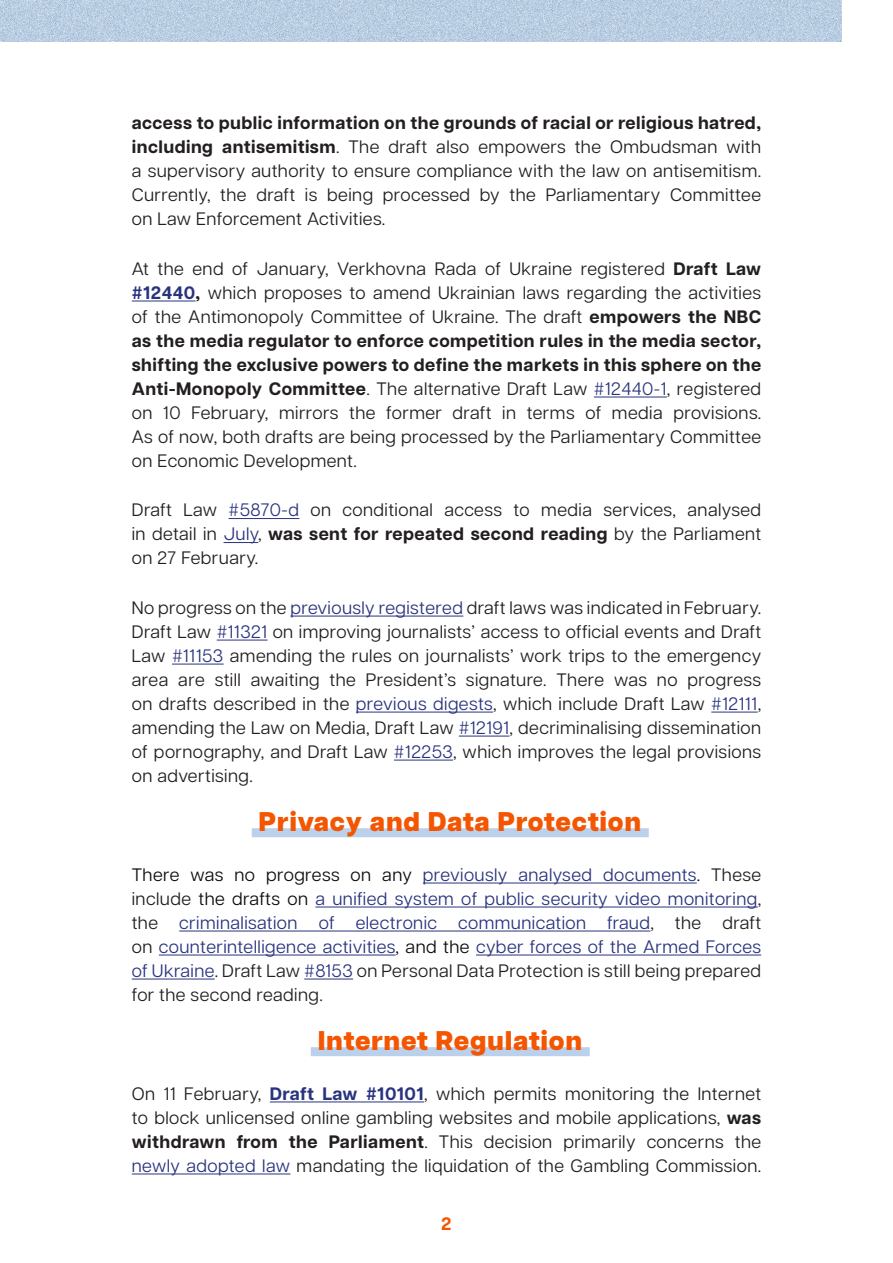
<style>
.page{position:relative;width:893px;height:1263px;background:#fff}
.page>*{position:absolute;margin:0;border:0;box-sizing:border-box;transform-origin:0 0}
.t1{font:800 27px "Articulat CF";letter-spacing:.025em;color:#f45500}
.t2{font:18px/24px "Articulat CF";letter-spacing:.025em;color:#231f20;text-align:justify}
.t3{font:18px/24px "Articulat CF";letter-spacing:.025em;color:#2a347e;text-align:justify}
.t4{font:700 18px "Articulat CF";color:#f45500}
.s1{font-weight:700}
.s2{font-weight:700;color:#2a347e}
.s3{color:#2a347e}
.s4{color:#0d0d0d}
.s5{color:#231f20}
</style>
<div class="page">
<img style="left:0;top:0;width:841px;height:41px">
<hr style="left:132px;top:301px;width:63px;height:1px;background:#2a347e">
<hr style="left:594px;top:397px;width:73px;height:1px;background:#2a347e">
<hr style="left:229px;top:518px;width:70px;height:1px;background:#2a347e">
<hr style="left:223px;top:542px;width:35px;height:1px;background:#2a347e">
<hr style="left:290px;top:616px;width:173px;height:1px;background:#2a347e">
<hr style="left:217px;top:640px;width:51px;height:1px;background:#2a347e">
<hr style="left:172px;top:664px;width:52px;height:1px;background:#2a347e">
<hr style="left:356px;top:712px;width:137px;height:1px;background:#2a347e">
<hr style="left:711px;top:712px;width:47px;height:1px;background:#2a347e">
<hr style="left:459px;top:736px;width:50px;height:1px;background:#2a347e">
<hr style="left:394px;top:760px;width:59px;height:1px;background:#2a347e">
<div style="left:252px;top:828px;width:397px;height:9px;background:#bbd0eb"></div>
<hr style="left:423px;top:882px;width:274px;height:1px;background:#2a347e">
<hr style="left:315px;top:906px;width:443px;height:1px;background:#2a347e">
<hr style="left:179px;top:930px;width:471px;height:1px;background:#2a347e">
<hr style="left:159px;top:954px;width:237px;height:1px;background:#2a347e">
<hr style="left:476px;top:954px;width:285px;height:1px;background:#2a347e">
<hr style="left:132px;top:978px;width:83px;height:1px;background:#2a347e">
<hr style="left:304px;top:978px;width:49px;height:1px;background:#2a347e">
<div style="left:311px;top:1047px;width:279px;height:9px;background:#bbd0eb"></div>
<hr style="left:270px;top:1101px;width:154px;height:1px;background:#2a347e">
<hr style="left:132px;top:1173px;width:158px;height:1px;background:#2a347e">
<p class="t2" style="left:132px;top:110px;width:631px"><span class="s1">access to public information on the grounds of racial or religious hatred, including antisemitism</span>. The draft also empowers the Ombudsman with a supervisory authority to ensure compliance with the law on antisemitism.<br>Currently, the draft is being processed by the Parliamentary Committee on Law Enforcement Activities.</p>
<p class="t2" style="left:132px;top:255px;width:631px">At the end of January, Verkhovna Rada of Ukraine registered <span class="s1">Draft Law </span><span class="s2">#12440</span><span class="s1">,</span> which proposes to amend Ukrainian laws regarding the activities of the Antimonopoly Committee of Ukraine. The draft <span class="s1">empowers the NBC as the media regulator to enforce competition rules in the media sector, shifting the exclusive powers to define the markets in this sphere on the Anti-Monopoly Committee</span>. The alternative Draft Law <span class="s3">#12440-1</span>, registered on 10 February, mirrors the former draft in terms of media provisions.<br>As of now, both drafts are being processed by the Parliamentary Committee on Economic Development.</p>
<p class="t2" style="left:132px;top:497px;width:631px">Draft Law <span class="s3">#5870-d</span> on conditional access to media services, analysed in detail in <span class="s3">July</span>, <span class="s1">was sent for repeated second reading</span> by the Parliament on 27 February.</p>
<p class="t2" style="left:132px;top:594px;width:631px">No progress on the <span class="s3">previously registered</span> draft laws was indicated in February.<br>Draft Law <span class="s3">#11321</span> on improving journalists’ access to official events and Draft Law <span class="s3">#11153</span> amending the rules on journalists’ work trips to the emergency area are still awaiting the President’s signature. There was no progress on drafts described in the <span class="s3">previous digests</span>, which include Draft Law <span class="s3">#12111</span>, amending the Law on Media, Draft Law <span class="s3">#12191</span>, decriminalising dissemination of pornography, and Draft Law <span class="s3">#12253</span>, which improves the legal provisions on advertising.</p>
<p class="t1" style="left:259px;top:801px;width:384px">Privacy and Data Protection</p>
<p class="t3" style="left:132px;top:861px;width:631px"><span class="s4">There was no progress on any</span> previously analysed documents<span class="s4">.</span> <span class="s5">These include</span> <span class="s4">the drafts on</span> a unified system of public security video monitoring<span class="s5">, the</span> criminalisation of electronic communication fraud<span class="s5">, the draft on</span> counterintelligence activities<span class="s4">, and the</span> cyber forces of the Armed Forces of Ukraine<span class="s5">. Draft Law</span> #8153 <span class="s5">on Personal Data Protection is still being prepared for the second reading.</span></p>
<p class="t1" style="left:318px;top:1020px;width:266px">Internet Regulation</p>
<p class="t2" style="left:132px;top:1080px;width:631px">On 11 February, <span class="s2">Draft Law #10101</span>, which permits monitoring the Internet to block unlicensed online gambling websites and mobile applications, <span class="s1">was withdrawn from the Parliament</span>. This decision primarily concerns the <span class="s3">newly adopted law</span> mandating the liquidation of the Gambling Commission.</p>
<p class="t4" style="left:441px;top:1210px;width:12px">2</p>
</div>
